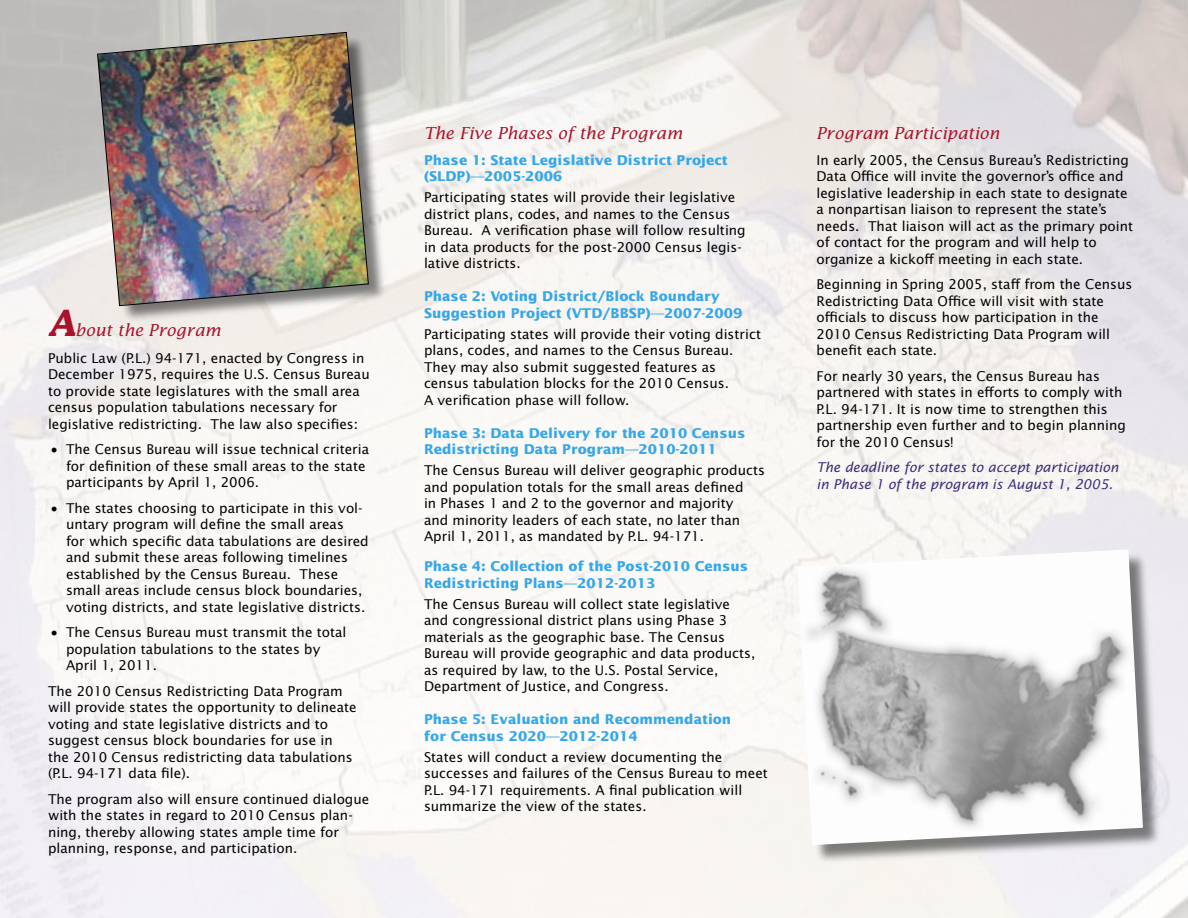
<style>
.page{position:relative;width:1188px;height:918px;background:#fff}
.page>*{position:absolute;margin:0;border:0;box-sizing:border-box;transform-origin:0 0}
.t1{font:italic 16.5px "Lucida";color:#a9122a}
.t2{font:13.5px/16.5px "Lucida Sans";color:#000}
.t3{font:700 13.5px/16.5px "Lucida Sans";color:#36a7e9}
.t4{font:italic 13.5px/16.5px "Lucida Sans";color:#392e7a}
.s1{font-weight:700;font-size:36px}
.s2{font-weight:400}
</style>
<div class="page">
<div style="left:798px;top:551px;width:365px;height:314px;background:#000;opacity:.5"></div>
<img style="left:797px;top:549px;width:346px;height:296px">
<div style="left:99px;top:34px;width:290px;height:290px;background:#000;opacity:.5"></div>
<img style="left:97px;top:32px;width:272px;height:274px">
<p class="t1" style="left:48px;top:320px;width:174px"><span class="s1">A</span>bout the Program</p>
<p class="t2" style="left:48px;top:350px;width:323px">Public Law (P.L.) 94-171, enacted by Congress in December 1975, requires the U.S. Census Bureau to provide state legislatures with the small area census population tabulations necessary for legislative redistricting. The law also specifies:</p>
<p class="t2" style="left:66px;top:442px;width:305px;text-indent:-15px">• The Census Bureau will issue technical criteria for definition of these small areas to the state participants by April 1, 2006.</p>
<p class="t2" style="left:66px;top:500px;width:304px;text-indent:-15px">• The states choosing to participate in this vol&shy;untary program will define the small areas<br>for which specific data tabulations are desired and submit these areas following timelines established by the Census Bureau. These small areas include census block boundaries, voting districts, and state legislative districts.</p>
<p class="t2" style="left:66px;top:625px;width:282px;text-indent:-15px">• The Census Bureau must transmit the total population tabulations to the states by<br>April 1, 2011.</p>
<p class="t2" style="left:48px;top:683px;width:310px">The 2010 Census Redistricting Data Program will provide states the opportunity to delineate voting and state legislative districts and to suggest census block boundaries for use in the 2010 Census redistricting data tabulations (P.L. 94-171 data file).</p>
<p class="t2" style="left:48px;top:791px;width:323px">The program also will ensure continued dialogue with the states in regard to 2010 Census plan&shy;ning, thereby allowing states ample time for planning, response, and participation.</p>
<p class="t1" style="left:424px;top:123px;width:260px">The Five Phases of the Program</p>
<p class="t3" style="left:424px;top:152px;width:305px">Phase 1: State Legislative District Project (SLDP)<span class="s2">—</span>2005-2006</p>
<p class="t2" style="left:424px;top:189px;width:323px">Participating states will provide their legislative district plans, codes, and names to the Census Bureau. A verification phase will follow resulting in data products for the post-2000 Census legis&shy;lative districts.</p>
<p class="t3" style="left:424px;top:288px;width:320px">Phase 2: Voting District/Block Boundary<br>Suggestion Project (VTD/BBSP)<span class="s2">—</span>2007-2009</p>
<p class="t2" style="left:424px;top:326px;width:339px">Participating states will provide their voting district plans, codes, and names to the Census Bureau.<br>They may also submit suggested features as census tabulation blocks for the 2010 Census.<br>A verification phase will follow.</p>
<p class="t3" style="left:424px;top:425px;width:323px">Phase 3: Data Delivery for the 2010 Census<br>Redistricting Data Program<span class="s2">—</span>2010-2011</p>
<p class="t2" style="left:424px;top:462px;width:342px">The Census Bureau will deliver geographic products and population totals for the small areas defined<br>in Phases 1 and 2 to the governor and majority<br>and minority leaders of each state, no later than April 1, 2011, as mandated by P.L. 94-171.</p>
<p class="t3" style="left:424px;top:558px;width:326px">Phase 4: Collection of the Post-2010 Census<br>Redistricting Plans<span class="s2">—</span>2012-2013</p>
<p class="t2" style="left:424px;top:596px;width:333px">The Census Bureau will collect state legislative and congressional district plans using Phase 3 materials as the geographic base. The Census Bureau will provide geographic and data products, as required by law, to the U.S. Postal Service, Department of Justice, and Congress.</p>
<p class="t3" style="left:424px;top:711px;width:309px">Phase 5: Evaluation and Recommendation for Census 2020<span class="s2">—</span>2012-2014</p>
<p class="t2" style="left:424px;top:749px;width:345px">States will conduct a review documenting the successes and failures of the Census Bureau to meet P.L. 94-171 requirements. A final publication will summarize the view of the states.</p>
<p class="t1" style="left:816px;top:123px;width:185px">Program Participation</p>
<p class="t2" style="left:816px;top:152px;width:318px">In early 2005, the Census Bureau’s Redistricting Data Office will invite the governor’s office and legislative leadership in each state to designate a nonpartisan liaison to represent the state’s needs. That liaison will act as the primary point of contact for the program and will help to organize a kickoff meeting in each state.</p>
<p class="t2" style="left:816px;top:276px;width:317px">Beginning in Spring 2005, staff from the Census Redistricting Data Office will visit with state officials to discuss how participation in the 2010 Census Redistricting Data Program will benefit each state.</p>
<p class="t2" style="left:816px;top:368px;width:311px">For nearly 30 years, the Census Bureau has partnered with states in efforts to comply with P.L. 94-171. It is now time to strengthen this partnership even further and to begin planning for the 2010 Census!</p>
<p class="t4" style="left:816px;top:459px;width:304px">The deadline for states to accept participation in Phase 1 of the program is August 1, 2005.</p>
</div>
